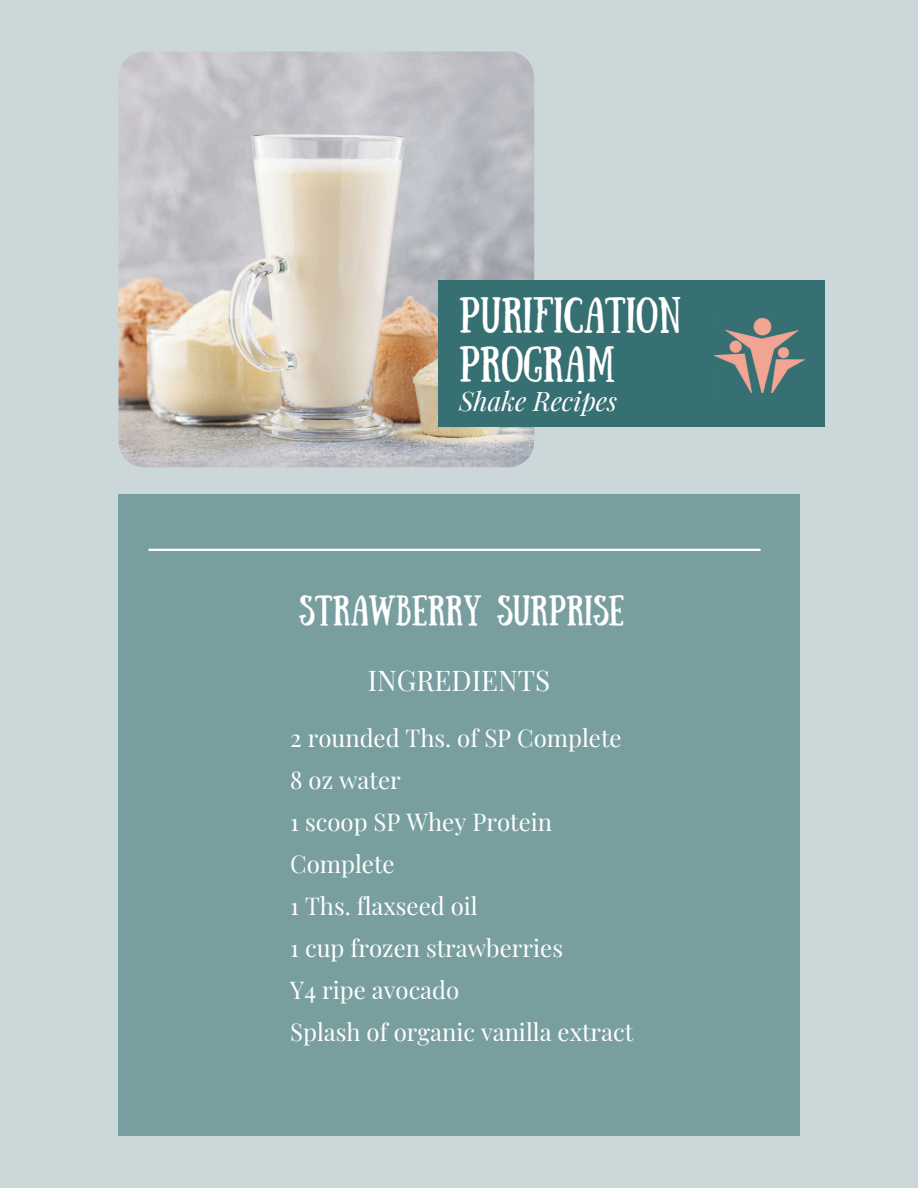
<style>
.page{position:relative;width:918px;height:1188px;background:#cbd7d8}
.page>*{position:absolute;margin:0;border:0;box-sizing:border-box;transform-origin:0 0}
.t1{font:35.7px/49.5px "Sunday";color:#fff}
.t2{font:30.3px "Sunday";color:#fff}
.t3{font:27.9px "Playfair Display";color:#fff}
.t4{font:italic 26.4px "Playfair Display";color:#fff}
.t5{font:24px/42px "Playfair Display";color:#fff}
</style>
<div class="page">
<img style="left:118px;top:52px;width:416px;height:415px;border-radius:26px">
<div style="left:438px;top:280px;width:386px;height:147px;background:#377072"></div>
<div style="left:118px;top:495px;width:682px;height:641px;background:#799ea0"></div>
<hr style="left:149px;top:549px;width:611px;height:2px;background:#fff">
<img style="left:715px;top:317px;width:90px;height:75px">
<p class="t1" style="left:459px;top:287px;width:224px">PURIFICATION<br>PROGRAM</p>
<h1 class="t4" style="left:459px;top:382px;width:160px">Shake Recipes</h1>
<p class="t2" style="left:299px;top:589px;width:327px">STRAWBERRY SURPRISE</p>
<p class="t3" style="left:368px;top:661px;width:184px">INGREDIENTS</p>
<h3 class="t5" style="left:290px;top:717px;width:333px">2 rounded Ths. of SP Complete</h3>
<h2 class="t5" style="left:290px;top:758px;width:112px">8 oz water</h2>
<p class="t5" style="left:290px;top:800px;width:263px">1 scoop SP Whey Protein<br>Complete</p>
<p class="t5" style="left:290px;top:884px;width:189px">1 Ths. flaxseed oil</p>
<p class="t5" style="left:290px;top:926px;width:274px">1 cup frozen strawberries</p>
<p class="t5" style="left:290px;top:968px;width:171px">Y4 ripe avocado</p>
<p class="t5" style="left:290px;top:1010px;width:345px">Splash of organic vanilla extract</p>
</div>
